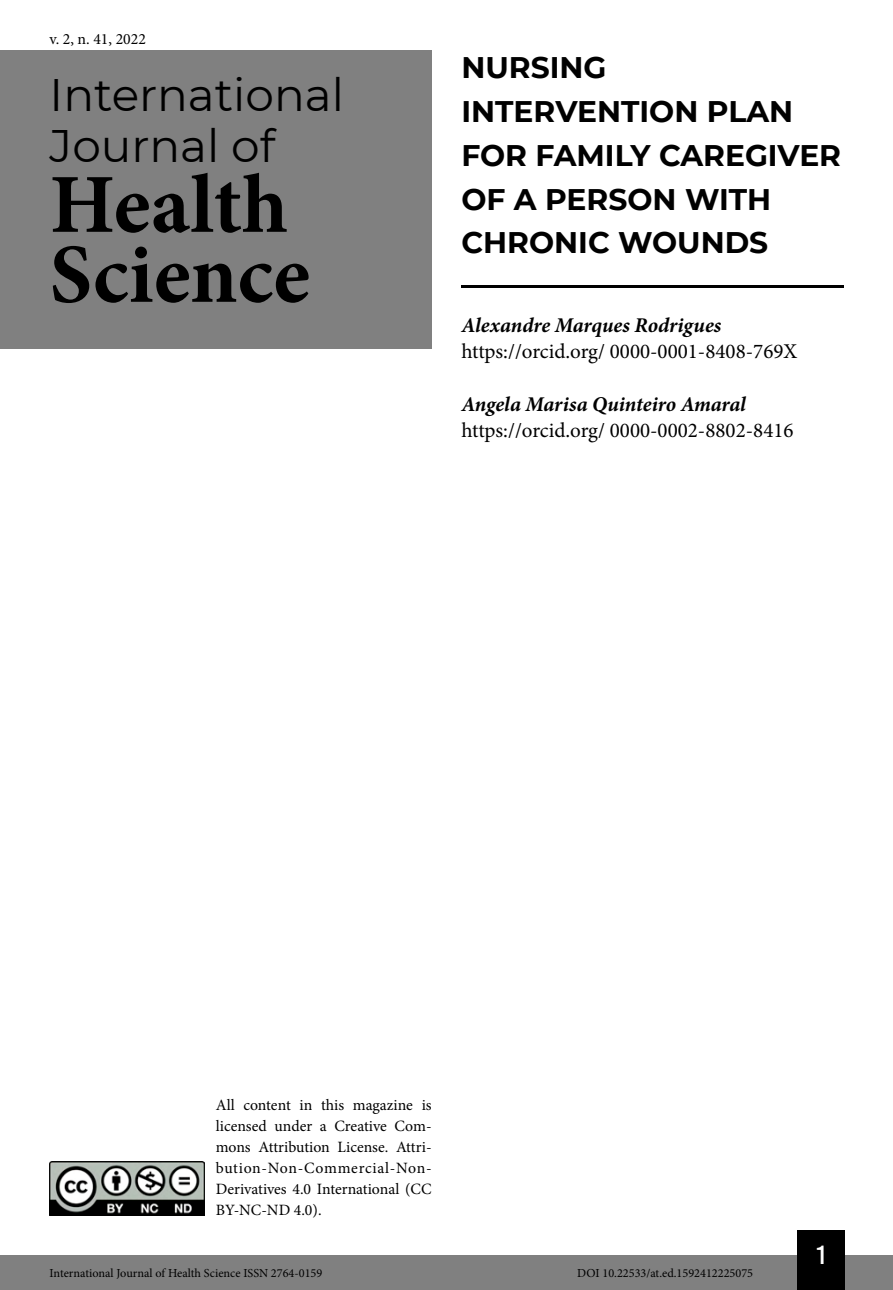
<style>
.page{position:relative;width:893px;height:1290px;background:#fff}
.page>*{position:absolute;margin:0;border:0;box-sizing:border-box;transform-origin:0 0}
.t1{font:700 84px/70px "Minion Pro";color:#000}
.t2{font:45.5px/50.8px "Montserrat";color:#000}
.Título_Artigo{font:700 29.75px/43.8px "Montserrat";color:#000}
.t3{font:26.25px "Bebas Kai";color:#fff}
.Infos_autor{font:21px "Minion Pro";color:#000}
.Autor{font:italic 700 21px "Minion Pro";letter-spacing:-.005em;color:#000}
.t4{font:15.75px/21px "Minion Pro";color:#000;text-align:justify}
.t5{font:12.25px "Minion Pro";color:#000}
</style>
<div class="page">
<div style="left:0;top:1255px;width:893px;height:35px;background:#808080"></div>
<div style="left:797px;top:1230px;width:48px;height:60px;background:#000"></div>
<img style="left:50px;top:1161px;width:154px;height:54px">
<div style="left:0;top:50px;width:432px;height:298px;background:#808080"></div>
<hr style="left:461px;top:285px;width:382px;height:3px;background:#000">
<p class="t4" style="left:50px;top:28px;width:98px">v. 2, n. 41, 2022</p>
<h2 class="t2" style="left:50px;top:68px;width:296px">International<br>Journal of</h2>
<h1 class="t1" style="left:50px;top:169px;width:262px">Health<br>Science</h1>
<p class="Título_Artigo" style="left:461px;top:44px;width:381px">NURSING<br>INTERVENTION PLAN<br>FOR FAMILY CAREGIVER<br>OF A PERSON WITH<br>CHRONIC WOUNDS</p>
<p class="Autor" style="left:461px;top:310px;width:261px">Alexandre Marques Rodrigues</p>
<p class="Infos_autor" style="left:461px;top:338px;width:337px">https://orcid.org/ 0000-0001-8408-769X</p>
<p class="Autor" style="left:461px;top:389px;width:286px">Angela Marisa Quinteiro Amaral</p>
<p class="Infos_autor" style="left:461px;top:416px;width:334px">https://orcid.org/ 0000-0002-8802-8416</p>
<p class="t4" style="left:216px;top:1095px;width:217px">All content in this magazine is licensed under a Creative Com&shy;mons Attribution License. Attri&shy;bution-Non-Commercial-Non-Derivatives 4.0 International (CC BY-NC-ND 4.0).</p>
<h3 class="t3" style="left:817px;top:1241px;width:10px">1</h3>
<p class="t5" style="left:50px;top:1265px;width:274px">International Journal of Health Science ISSN 2764-0159</p>
<p class="t5" style="left:577px;top:1265px;width:177px">DOI 10.22533/at.ed.1592412225075</p>
</div>
